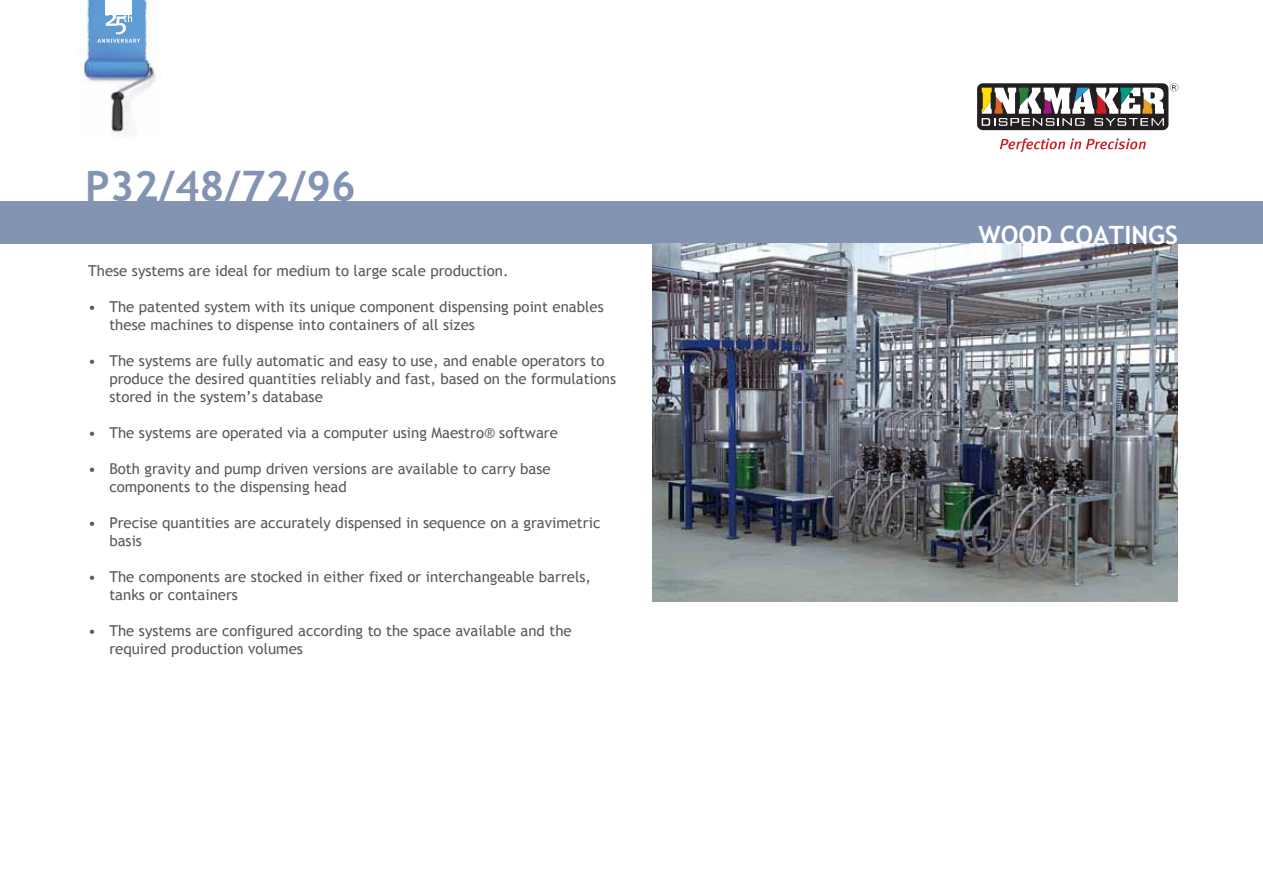
<style>
.page{position:relative;width:1263px;height:893px;background:#fff}
.page>*{position:absolute;margin:0;border:0;box-sizing:border-box;transform-origin:0 0}
.t1{font:700 42px "Trebuchet MS";color:#8394b3}
.t2{font:700 25.2px "Trebuchet MS";color:#fff}
.t3{font:15px/18px "Trebuchet MS";color:#58595b}
</style>
<div class="page">
<div style="left:0;top:201px;width:1263px;height:43px;background:#8394b3"></div>
<img style="left:653px;top:244px;width:525px;height:358px">
<div style="left:977px;top:83px;width:191px;height:47px;background:#231f20;border-radius:6px"></div>
<svg style="left:982px;top:87px;width:182px;height:39px"></svg>
<svg style="left:1170px;top:83px;width:8px;height:8px"></svg>
<svg style="left:1000px;top:138px;width:146px;height:14px"></svg>
<img style="left:78px;top:0;width:83px;height:136px">
<div style="left:105px;top:0;width:27px;height:15px;background:#fff"></div>
<svg style="left:97px;top:12px;width:43px;height:31px"></svg>
<h1 class="t1" style="left:85px;top:160px;width:272px">P32/48/72/96</h1>
<p class="t3" style="left:88px;top:261px;width:422px">These systems are ideal for medium to large scale production.</p>
<p class="t3" style="left:109px;top:297px;width:496px;text-indent:-21px">• The patented system with its unique component dispensing point enables these machines to dispense into containers of all sizes</p>
<p class="t3" style="left:109px;top:351px;width:508px;text-indent:-21px">• The systems are fully automatic and easy to use, and enable operators to produce the desired quantities reliably and fast, based on the formulations stored in the system’s database</p>
<p class="t3" style="left:88px;top:423px;width:471px">• The systems are operated via a computer using Maestro® software</p>
<p class="t3" style="left:109px;top:459px;width:443px;text-indent:-21px">• Both gravity and pump driven versions are available to carry base components to the dispensing head</p>
<p class="t3" style="left:109px;top:513px;width:493px;text-indent:-21px">• Precise quantities are accurately dispensed in sequence on a gravimetric basis</p>
<p class="t3" style="left:109px;top:567px;width:483px;text-indent:-21px">• The components are stocked in either fixed or interchangeable barrels, tanks or containers</p>
<p class="t3" style="left:109px;top:621px;width:464px;text-indent:-21px">• The systems are configured according to the space available and the required production volumes</p>
<h2 class="t2" style="left:978px;top:219px;width:201px">WOOD COATINGS</h2>
</div>
